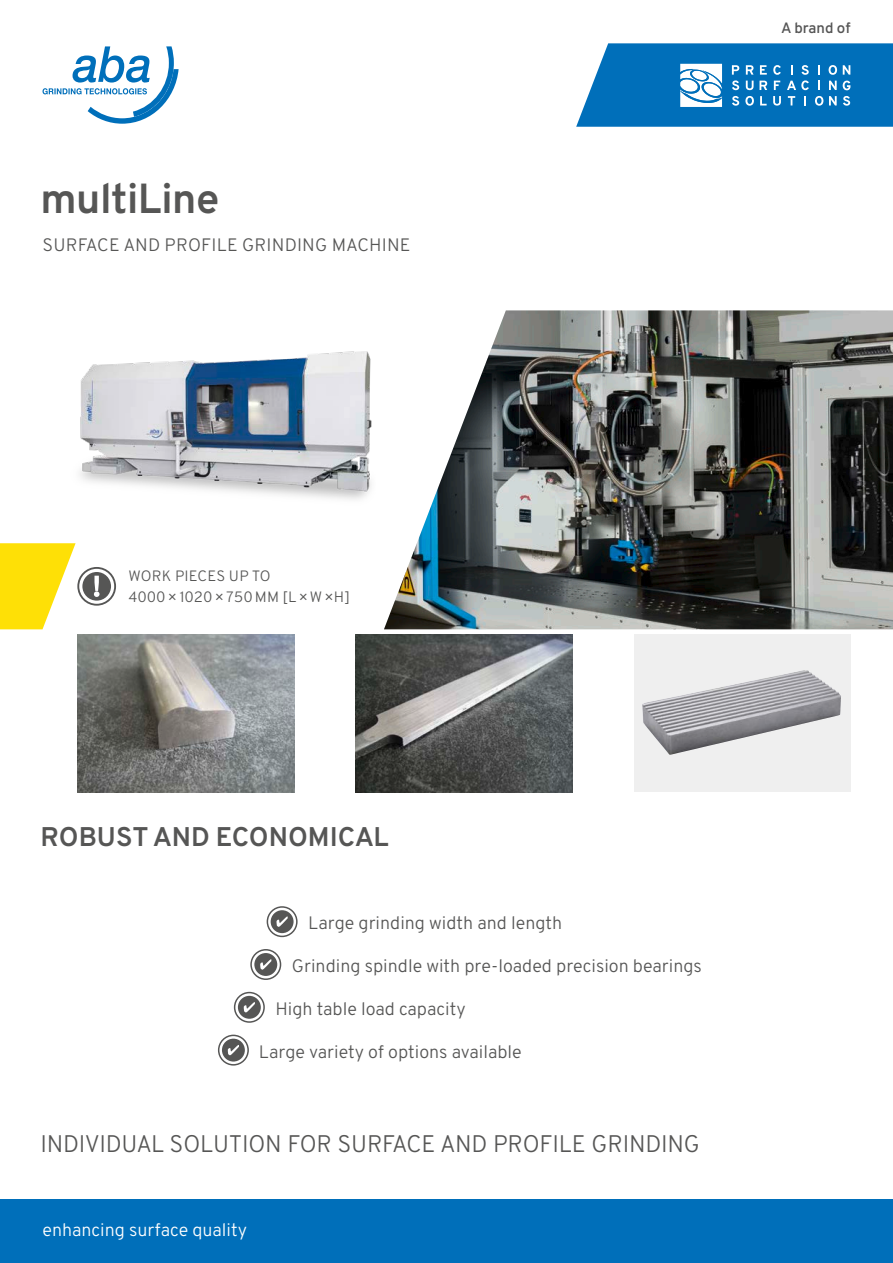
<style>
.page{position:relative;width:893px;height:1263px;background:#fff}
.page>*{position:absolute;margin:0;border:0;box-sizing:border-box;transform-origin:0 0}
.t1{font:700 42px "Overpass";letter-spacing:-.01em;color:#565655}
.t2{font:700 27px "Overpass";color:#565655}
.t3{font:300 24px "Overpass";letter-spacing:-.01em;color:#565655}
.t4{font:300 18px "Overpass";color:#565655}
.t5{font:300 18px "Overpass";color:#fff}
.t6{font:300 15px/21px "Overpass";color:#565655}
.t7{font:600 15px "Overpass";color:#555}
</style>
<div class="page">
<div style="left:0;top:1199px;width:893px;height:64px;background:#006fba"></div>
<svg style="left:576px;top:43px;width:317px;height:84px;background:#2584c4"></svg>
<svg style="left:43px;top:46px;width:136px;height:78px"></svg>
<svg style="left:0;top:543px;width:76px;height:86px"></svg>
<svg style="left:267px;top:906px;width:31px;height:31px"></svg>
<div style="left:269px;top:909px;width:26px;height:25px;background:#565655;border-radius:50%"></div>
<div style="left:268px;top:908px;width:28px;height:28px;border:3px solid #fff;border-radius:50%"></div>
<svg style="left:276px;top:916px;width:12px;height:11px"></svg>
<svg style="left:234px;top:992px;width:31px;height:31px"></svg>
<svg style="left:237px;top:994px;width:25px;height:26px"></svg>
<div style="left:235px;top:993px;width:28px;height:28px;border:3px solid #fff;border-radius:50%"></div>
<svg style="left:244px;top:1002px;width:11px;height:10px"></svg>
<svg style="left:250px;top:949px;width:31px;height:31px"></svg>
<div style="left:253px;top:952px;width:26px;height:25px;background:#565655;border-radius:50%"></div>
<div style="left:252px;top:950px;width:28px;height:28px;border:3px solid #fff;border-radius:50%"></div>
<svg style="left:260px;top:959px;width:11px;height:11px"></svg>
<svg style="left:218px;top:1035px;width:31px;height:30px"></svg>
<div style="left:221px;top:1037px;width:25px;height:26px;background:#565655;border-radius:50%"></div>
<div style="left:219px;top:1036px;width:28px;height:28px;border:3px solid #fff;border-radius:50%"></div>
<svg style="left:228px;top:1045px;width:11px;height:10px"></svg>
<svg style="left:77px;top:567px;width:39px;height:39px"></svg>
<svg style="left:81px;top:570px;width:32px;height:32px"></svg>
<div style="left:79px;top:569px;width:35px;height:35px;border:3px solid #fff;border-radius:50%"></div>
<svg style="left:94px;top:576px;width:6px;height:21px"></svg>
<img style="left:384px;top:310px;width:509px;height:319px">
<img style="left:80px;top:351px;width:292px;height:149px">
<img style="left:355px;top:635px;width:217px;height:157px">
<img style="left:77px;top:635px;width:217px;height:157px">
<div style="left:634px;top:635px;width:216px;height:157px;background:#efefef"></div>
<img style="left:642px;top:670px;width:199px;height:85px">
<h1 class="t1" style="left:40px;top:172px;width:181px">multiLine</h1>
<p class="t4" style="left:43px;top:234px;width:370px">SURFACE AND PROFILE GRINDING MACHINE</p>
<p class="t7" style="left:781px;top:18px;width:71px">A brand of</p>
<p class="t6" style="left:128px;top:566px;width:223px">WORK PIECES UP TO<br>4000×1020×750MM [L×W×H]</p>
<h2 class="t2" style="left:41px;top:820px;width:350px">ROBUST AND ECONOMICAL</h2>
<p class="t4" style="left:308px;top:912px;width:255px">Large grinding width and length</p>
<p class="t4" style="left:292px;top:955px;width:412px">Grinding spindle with pre-loaded precision bearings</p>
<p class="t4" style="left:275px;top:997px;width:192px">High table load capacity</p>
<p class="t4" style="left:259px;top:1040px;width:264px">Large variety of options available</p>
<h3 class="t3" style="left:41px;top:1129px;width:661px">INDIVIDUAL SOLUTION FOR SURFACE AND PROFILE GRINDING</h3>
<p class="t5" style="left:43px;top:1219px;width:206px">enhancing surface quality</p>
</div>
